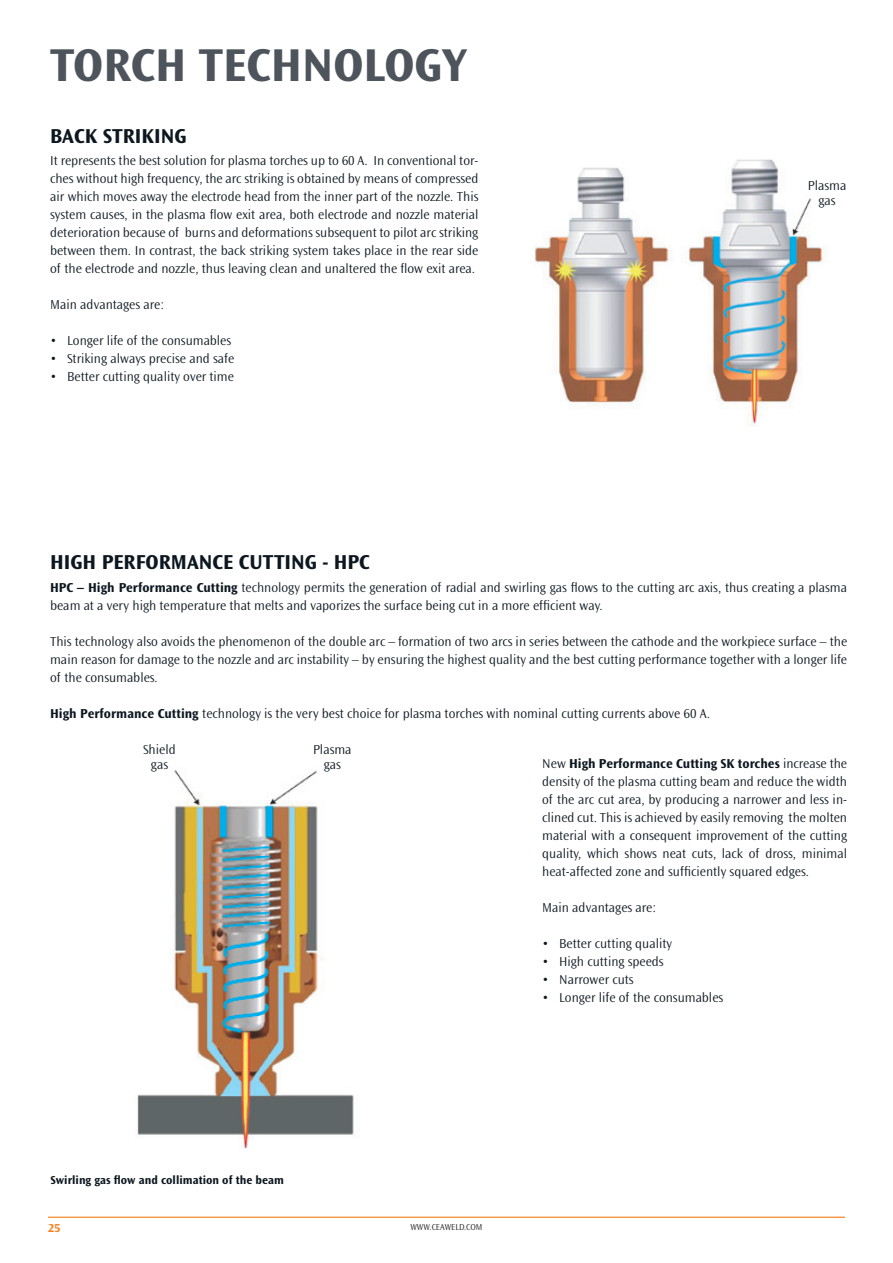
<style>
.page{position:relative;width:893px;height:1263px;background:#fff}
.page>*{position:absolute;margin:0;border:0;box-sizing:border-box;transform-origin:0 0}
.t1{font:700 48px "Ocean Sans Std";color:#4e545b}
.t2{font:700 21px "Ocean Sans Std";color:#0d1720}
.t3{font:300 13.5px/18px "Ocean Sans Std";color:#0d1720;text-align:center}
.t4{font:700 12px "Ocean Sans Std";color:#0d1720}
.t5{font:700 12px "Ocean Sans Std";color:#f58220}
.t6{font:300 9px "Ocean Sans Std";color:#231f20}
.s1{font-weight:700}
</style>
<div class="page">
<img style="left:137px;top:769px;width:217px;height:380px">
<img style="left:534px;top:159px;width:289px;height:267px">
<hr style="left:48px;top:1216px;width:797px;height:2px;background:#f58220">
<h1 class="t1" style="left:50px;top:38px;width:419px">TORCH TECHNOLOGY</h1>
<h2 class="t2" style="left:50px;top:124px;width:138px">BACK STRIKING</h2>
<p class="t3" style="left:50px;top:152px;width:430px;text-align:justify">It represents the best solution for plasma torches up to 60 A. In conventional tor&shy;ches without high frequency, the arc striking is obtained by means of compressed air which moves away the electrode head from the inner part of the nozzle. This system causes, in the plasma flow exit area, both electrode and nozzle material deterioration because of burns and deformations subsequent to pilot arc striking between them. In contrast, the back striking system takes place in the rear side of the electrode and nozzle, thus leaving clean and unaltered the flow exit area.</p>
<p class="t3" style="left:50px;top:296px;width:115px">Main advantages are:</p>
<p class="t3" style="left:50px;top:332px;width:183px">• Longer life of the consumables</p>
<p class="t3" style="left:50px;top:350px;width:186px">• Striking always precise and safe</p>
<p class="t3" style="left:50px;top:368px;width:185px">• Better cutting quality over time</p>
<p class="t3" style="left:808px;top:178px;width:40px;line-height:15px">Plasma gas</p>
<h2 class="t2" style="left:50px;top:551px;width:321px">HIGH PERFORMANCE CUTTING - HPC</h2>
<p class="t3" style="left:50px;top:579px;width:798px;text-align:left"><span class="s1">HPC – High Performance Cutting</span> technology permits the generation of radial and swirling gas flows to the cutting arc axis, thus creating a plasma beam at a very high temperature that melts and vaporizes the surface being cut in a more efficient way.</p>
<p class="t3" style="left:50px;top:633px;width:799px;text-align:justify">This technology also avoids the phenomenon of the double arc – formation of two arcs in series between the cathode and the workpiece surface – the main reason for damage to the nozzle and arc instability – by ensuring the highest quality and the best cutting performance together with a longer life of the consumables.</p>
<p class="t3" style="left:50px;top:705px;width:661px"><span class="s1">High Performance Cutting</span> technology is the very best choice for plasma torches with nominal cutting currents above 60 A.</p>
<p class="t3" style="left:542px;top:754px;width:306px;text-align:justify">New <span class="s1">High Performance Cutting SK torches</span> increase the density of the plasma cutting beam and reduce the width of the arc cut area, by producing a narrower and less in&shy;clined cut. This is achieved by easily removing the molten material with a consequent improvement of the cutting quality, which shows neat cuts, lack of dross, minimal heat-affected zone and sufficiently squared edges.</p>
<p class="t3" style="left:542px;top:898px;width:115px">Main advantages are:</p>
<p class="t3" style="left:542px;top:934px;width:131px">• Better cutting quality</p>
<p class="t3" style="left:542px;top:952px;width:123px">• High cutting speeds</p>
<p class="t3" style="left:542px;top:970px;width:93px">• Narrower cuts</p>
<p class="t3" style="left:542px;top:988px;width:183px">• Longer life of the consumables</p>
<p class="t3" style="left:143px;top:742px;width:34px;line-height:15px">Shield gas</p>
<p class="t3" style="left:313px;top:742px;width:40px;line-height:15px">Plasma gas</p>
<p class="t4" style="left:51px;top:1173px;width:235px">Swirling gas flow and collimation of the beam</p>
<p class="t5" style="left:48px;top:1222px;width:14px">25</p>
<p class="t6" style="left:410px;top:1222px;width:74px">WWW.CEAWELD.COM</p>
</div>
